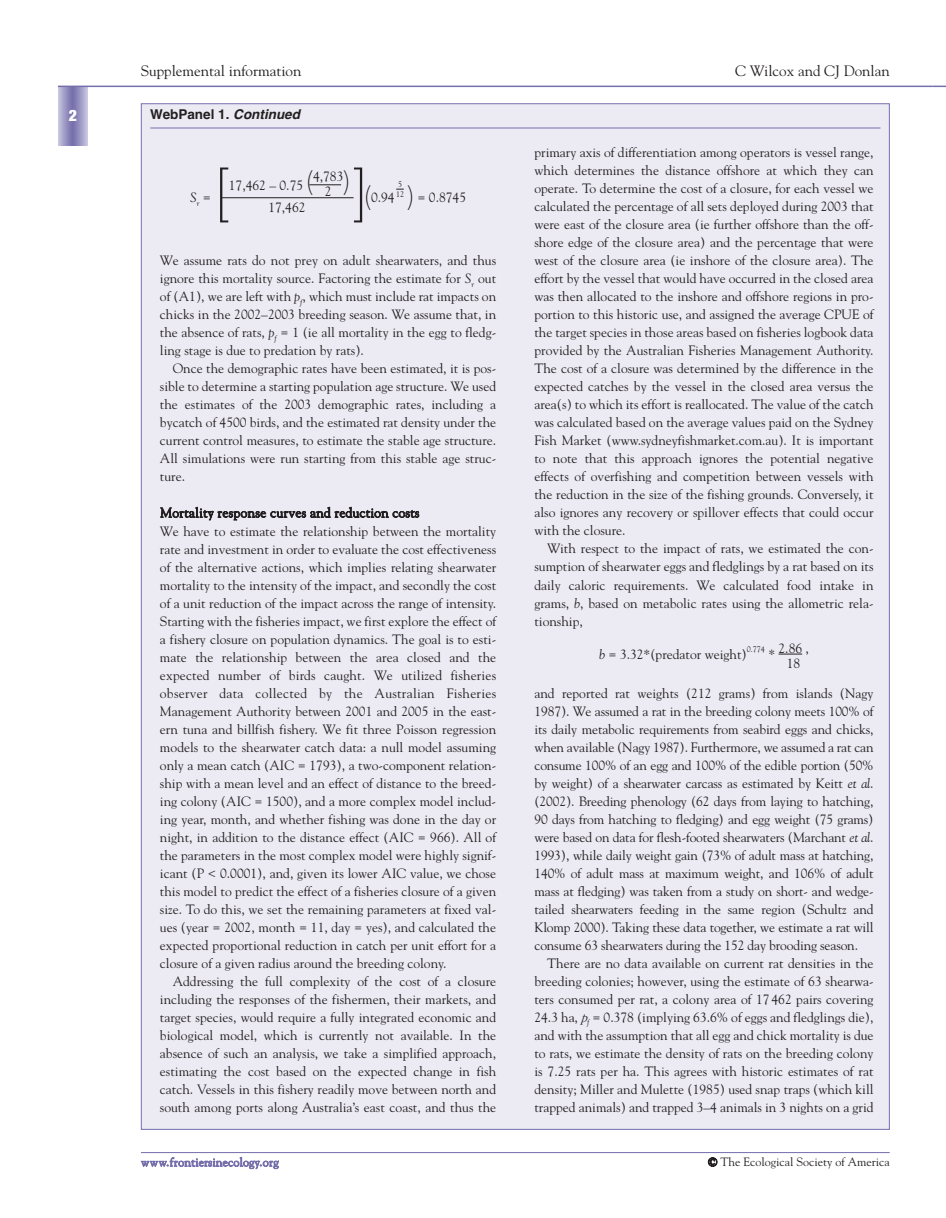
<style>
.page{position:relative;width:946px;height:1218px;background:#fff}
.page>*{position:absolute;margin:0;border:0;box-sizing:border-box;transform-origin:0 0}
.t1{font:100 60px "Helvetica Neue";color:#231f20}
.t2{font:900 condensed 15.75px "Helvetica Neue";color:#fff}
.t3{font:15px "Goudy";color:#231f20}
.t4{font:13.5px/18px "Goudy";color:#231f20;text-align:justify}
.t5{font:700 13.5px "Helvetica";color:#231f20}
.t6{font:italic 13.5px "Goudy";color:#231f20}
.t7{font:12px "Goudy";color:#231f20}
.t8{font:12px "Goudy";letter-spacing:.01em;color:#7570ac}
.t9{font:8.1px/9.4px "Goudy";color:#231f20}
.s1{font-style:italic}
.s2{font-style:normal}
.s3{font-family:"Helvetica Neue";font-weight:100;font-size:27px}
</style>
<div class="page">
<svg style="left:932px;top:86px;width:13px;height:1px"></svg>
<div style="left:141px;top:104px;width:748px;height:1025px;background:#ecebf4"></div>
<hr style="left:150px;top:128px;width:730px;height:1px;background:#7570ac">
<svg style="left:778px;top:653px;width:24px;height:1px"></svg>
<div style="left:58px;top:86px;width:30px;height:60px;background:#cecce3"></div>
<div style="left:58px;top:86px;width:29px;height:60px;background:#cbc8e1"></div>
<div style="left:59px;top:86px;width:28px;height:60px;background:#c6c3de"></div>
<div style="left:60px;top:86px;width:26px;height:60px;background:#bfbdda"></div>
<div style="left:61px;top:86px;width:24px;height:60px;background:#b9b5d6"></div>
<div style="left:62px;top:86px;width:22px;height:60px;background:#b2aed2"></div>
<div style="left:63px;top:86px;width:20px;height:60px;background:#aba7ce"></div>
<div style="left:64px;top:86px;width:18px;height:60px;background:#a5a1ca"></div>
<div style="left:65px;top:86px;width:16px;height:60px;background:#9f9ac6"></div>
<div style="left:66px;top:86px;width:14px;height:60px;background:#9994c2"></div>
<div style="left:67px;top:86px;width:12px;height:60px;background:#928dbe"></div>
<div style="left:68px;top:86px;width:10px;height:60px;background:#8e89bc"></div>
<div style="left:69px;top:86px;width:8px;height:60px;background:#8782b7"></div>
<div style="left:70px;top:86px;width:6px;height:60px;background:#837db4"></div>
<hr style="left:71px;top:86px;width:4px;height:60px;background:#7e78b1">
<hr style="left:72px;top:86px;width:1px;height:60px;background:#7772ad">
<hr style="left:73px;top:86px;width:1px;height:60px;background:#7570ac">
<hr style="left:58px;top:86px;width:874px;height:1px;background:#7570ac">
<hr style="left:141px;top:1152px;width:748px;height:1px;background:#7570ac">
<hr style="left:309px;top:184px;width:32px;height:1px;background:#231f20">
<hr style="left:221px;top:197px;width:132px;height:1px;background:#231f20">
<p class="t2" style="left:69px;top:110px;width:10px">2</p>
<p class="t3" style="left:141px;top:65px;width:162px">Supplemental information</p>
<p class="t3" style="left:735px;top:65px;width:156px">C Wilcox and CJ Donlan</p>
<p class="t5" style="left:150px;top:109px;width:154px">WebPanel 1. <span class="s1">Continued</span></p>
<p class="t6" style="left:190px;top:192px;width:23px">S<sub>r</sub> <span class="s2">=</span></p>
<h1 class="t1" style="left:214px;top:168px;width:16px">[</h1>
<p class="t4" style="left:229px;top:178px;width:123px">17,462 – 0.75 <span class="s3">(</span>4,783<span class="s3">)</span></p>
<h1 class="t1" style="left:353px;top:168px;width:16px">]</h1>
<p class="t4" style="left:364px;top:190px;width:32px"><span class="s3">(</span>0.94</p>
<p class="t9" style="left:396px;top:180px;width:10px">5<br>12</p>
<p class="t4" style="left:407px;top:190px;width:60px"><span class="s3">)</span> = 0.8745</p>
<p class="t4" style="left:325px;top:184px;width:8px">2</p>
<p class="t4" style="left:268px;top:199px;width:39px">17,462</p>
<p class="t4" style="left:160px;top:253px;width:338px">We assume rats do not prey on adult shearwaters, and thus ignore this mortality source. Factoring the estimate for <span class="s1">S</span><sub>r</sub> out of (A1), we are left with <span class="s1">p</span><sub>f</sub>, which must include rat impacts on chicks in the 2002–2003 breeding season. We assume that, in the absence of rats, <span class="s1">p</span><sub>f</sub> = 1 (ie all mortality in the egg to fledg&shy;ling stage is due to predation by rats).</p>
<p class="t4" style="left:160px;top:361px;width:338px;text-indent:13px">Once the demographic rates have been estimated, it is pos&shy;sible to determine a starting population age structure. We used the estimates of the 2003 demographic rates, including a bycatch of 4500 birds, and the estimated rat density under the current control measures, to estimate the stable age structure.<br>All simulations were run starting from this stable age struc&shy;ture.</p>
<p class="t4" style="left:160px;top:504px;width:338px;text-align:left">Mortality response curves and reduction costs<br>We have to estimate the relationship between the mortality rate and investment in order to evaluate the cost effectiveness of the alternative actions, which implies relating shearwater mortality to the intensity of the impact, and secondly the cost of a unit reduction of the impact across the range of intensity.<br>Starting with the fisheries impact, we first explore the effect of a fishery closure on population dynamics. The goal is to esti&shy;mate the relationship between the area closed and the expected number of birds caught. We utilized fisheries observer data collected by the Australian Fisheries Management Authority between 2001 and 2005 in the east&shy;ern tuna and billfish fishery. We fit three Poisson regression models to the shearwater catch data: a null model assuming only a mean catch (AIC = 1793), a two-component relation&shy;ship with a mean level and an effect of distance to the breed&shy;ing colony (AIC = 1500), and a more complex model includ&shy;ing year, month, and whether fishing was done in the day or night, in addition to the distance effect (AIC = 966). All of the parameters in the most complex model were highly signif&shy;icant (P &lt; 0.0001), and, given its lower AIC value, we chose this model to predict the effect of a fisheries closure of a given size. To do this, we set the remaining parameters at fixed val&shy;ues (year = 2002, month = 11, day = yes), and calculated the expected proportional reduction in catch per unit effort for a closure of a given radius around the breeding colony.</p>
<p class="t4" style="left:160px;top:973px;width:338px;text-indent:13px">Addressing the full complexity of the cost of a closure including the responses of the fishermen, their markets, and target species, would require a fully integrated economic and biological model, which is currently not available. In the absence of such an analysis, we take a simplified approach, estimating the cost based on the expected change in fish catch. Vessels in this fishery readily move between north and south among ports along Australia’s east coast, and thus the</p>
<p class="t4" style="left:534px;top:145px;width:340px">primary axis of differentiation among operators is vessel range, which determines the distance offshore at which they can operate. To determine the cost of a closure, for each vessel we calculated the percentage of all sets deployed during 2003 that were east of the closure area (ie further offshore than the off&shy;shore edge of the closure area) and the percentage that were west of the closure area (ie inshore of the closure area). The effort by the vessel that would have occurred in the closed area was then allocated to the inshore and offshore regions in pro&shy;portion to this historic use, and assigned the average CPUE of the target species in those areas based on fisheries logbook data provided by the Australian Fisheries Management Authority.<br>The cost of a closure was determined by the difference in the expected catches by the vessel in the closed area versus the area(s) to which its effort is reallocated. The value of the catch was calculated based on the average values paid on the Sydney Fish Market (www.sydneyfishmarket.com.au). It is important to note that this approach ignores the potential negative effects of overfishing and competition between vessels with the reduction in the size of the fishing grounds. Conversely, it also ignores any recovery or spillover effects that could occur with the closure.</p>
<p class="t4" style="left:534px;top:541px;width:340px;text-indent:13px">With respect to the impact of rats, we estimated the con&shy;sumption of shearwater eggs and fledglings by a rat based on its daily caloric requirements. We calculated food intake in grams, <span class="s1">b</span>, based on metabolic rates using the allometric rela&shy;tionship,</p>
<p class="t4" style="left:599px;top:646px;width:211px"><span class="s1">b</span> = 3.32*(predator weight)<sup>0.774</sup> * 2.86 ,</p>
<p class="t4" style="left:786px;top:655px;width:15px">18</p>
<p class="t4" style="left:534px;top:685px;width:340px">and reported rat weights (212 grams) from islands (Nagy 1987). We assumed a rat in the breeding colony meets 100% of its daily metabolic requirements from seabird eggs and chicks, when available (Nagy 1987). Furthermore, we assumed a rat can consume 100% of an egg and 100% of the edible portion (50% by weight) of a shearwater carcass as estimated by Keitt <span class="s1">et al</span>. (2002). Breeding phenology (62 days from laying to hatching, 90 days from hatching to fledging) and egg weight (75 grams) were based on data for flesh-footed shearwaters (Marchant <span class="s1">et al</span>.<br>1993), while daily weight gain (73% of adult mass at hatching, 140% of adult mass at maximum weight, and 106% of adult mass at fledging) was taken from a study on short- and wedge&shy;tailed shearwaters feeding in the same region (Schultz and Klomp 2000). Taking these data together, we estimate a rat will consume 63 shearwaters during the 152 day brooding season.</p>
<p class="t4" style="left:534px;top:955px;width:340px;text-indent:13px">There are no data available on current rat densities in the breeding colonies; however, using the estimate of 63 shearwa&shy;ters consumed per rat, a colony area of 17 462 pairs covering 24.3 ha, <span class="s1">p</span><sub>f</sub> = 0.378 (implying 63.6% of eggs and fledglings die), and with the assumption that all egg and chick mortality is due to rats, we estimate the density of rats on the breeding colony is 7.25 rats per ha. This agrees with historic estimates of rat density; Miller and Mulette (1985) used snap traps (which kill trapped animals) and trapped 3–4 animals in 3 nights on a grid</p>
<p class="t8" style="left:141px;top:1157px;width:139px">www.frontiersinecology.org</p>
<p class="t7" style="left:708px;top:1157px;width:183px">© The Ecological Society of America</p>
</div>
